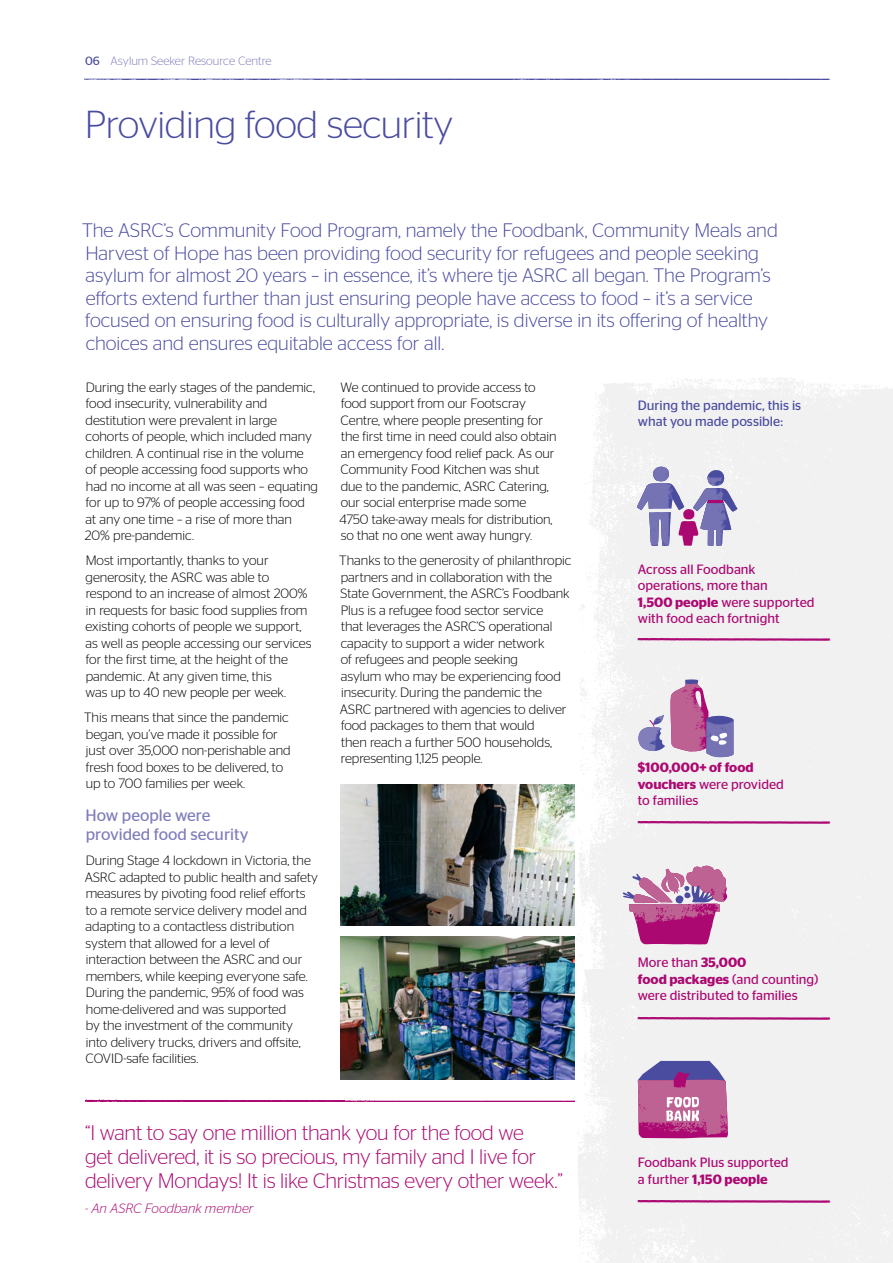
<style>
.page{position:relative;width:893px;height:1263px;background:#fff}
.page>*{position:absolute;margin:0;border:0;box-sizing:border-box;transform-origin:0 0}
._01___Header{font:300 39px "Stag Sans";letter-spacing:-.01em;color:#4a4ca0}
._03___Body_copy{font:300 21px/24px "Stag Sans";letter-spacing:-.01em;color:#ac0871}
._02___Lead_in{font:300 19.5px/22.5px "Stag Sans";color:#4a4ca0}
._02___Subheading{font:16.5px/19.5px "Stag Sans";color:#807dbb}
._03___Body_copy-2{font:300 13.5px/16.5px "Stag Sans";color:#000}
._03___Body_copy-3{font:13.5px/16.5px "Stag Sans";color:#ac0871}
._03___Body_copy-4{font:600 13.5px/16.5px "Stag Sans";color:#ac0871}
._03___Body_copy-5{font:13.5px/16.5px "Stag Sans";color:#4a4ca0}
._03___Body_copy-6{font:italic 300 13.5px "Stag Sans";color:#ac0871}
.t1{font:300 12px "Stag Sans";color:#807dbb}
.s1{font-weight:400;color:#4a4ca0}
.s2{font-weight:600}
.s3{font-weight:400}
</style>
<div class="page">
<img style="left:85px;top:78px;width:745px;height:2px">
<img style="left:574px;top:377px;width:319px;height:886px">
<img style="left:340px;top:784px;width:234px;height:142px">
<img style="left:340px;top:937px;width:234px;height:142px">
<img style="left:85px;top:1100px;width:195px;height:1px">
<img style="left:280px;top:1100px;width:65px;height:1px">
<img style="left:345px;top:1100px;width:229px;height:2px">
<svg style="left:678px;top:467px;width:59px;height:79px"></svg>
<img style="left:637px;top:467px;width:41px;height:79px">
<img style="left:638px;top:639px;width:192px;height:1px">
<svg style="left:623px;top:866px;width:104px;height:78px"></svg>
<img style="left:639px;top:866px;width:88px;height:36px">
<img style="left:638px;top:1017px;width:192px;height:2px">
<svg style="left:638px;top:1061px;width:90px;height:77px;background:#ad619c"></svg>
<img style="left:638px;top:1200px;width:192px;height:2px">
<img style="left:638px;top:821px;width:192px;height:2px">
<svg style="left:638px;top:679px;width:95px;height:78px"></svg>
<img style="left:637px;top:727px;width:25px;height:24px">
<p class="t1" style="left:85px;top:54px;width:188px"><span class="s1">06</span> Asylum Seeker Resource Centre</p>
<p class="_01___Header" style="left:85px;top:102px;width:370px">Providing food security</p>
<p class="_02___Lead_in" style="left:82px;top:219px;width:697px">The ASRC’s Community Food Program, namely the Foodbank, Community Meals and Harvest of Hope has been providing food security for refugees and people seeking asylum for almost 20 years – in essence, it’s where tje ASRC all began. The Program’s efforts extend further than just ensuring people have access to food – it’s a service focused on ensuring food is culturally appropriate, is diverse in its offering of healthy choices and ensures equitable access for all.</p>
<p class="_03___Body_copy-2" style="left:85px;top:379px;width:235px">During the early stages of the pandemic, food insecurity, vulnerability and destitution were prevalent in large cohorts of people, which included many children. A continual rise in the volume<br>of people accessing food supports who had no income at all was seen – equating for up to 97% of people accessing food at any one time – a rise of more than 20% pre-pandemic.</p>
<p class="_03___Body_copy-2" style="left:86px;top:552px;width:228px">Most importantly, thanks to your generosity, the ASRC was able to respond to an increase of almost 200% in requests for basic food supplies from existing cohorts of people we support, as well as people accessing our services for the first time, at the height of the pandemic. At any given time, this<br>was up to 40 new people per week.</p>
<p class="_03___Body_copy-2" style="left:84px;top:709px;width:208px">This means that since the pandemic began, you’ve made it possible for just over 35,000 non-perishable and fresh food boxes to be delivered, to up to 700 families per week.</p>
<p class="_02___Subheading" style="left:86px;top:805px;width:164px">How people were provided food security</p>
<p class="_03___Body_copy-2" style="left:85px;top:852px;width:235px">During Stage 4 lockdown in Victoria, the ASRC adapted to public health and safety measures by pivoting food relief efforts to a remote service delivery model and adapting to a contactless distribution system that allowed for a level of interaction between the ASRC and our members, while keeping everyone safe.<br>During the pandemic, 95% of food was home-delivered and was supported<br>by the investment of the community<br>into delivery trucks, drivers and offsite, COVID-safe facilities.</p>
<p class="_03___Body_copy-2" style="left:340px;top:379px;width:219px">We continued to provide access to food support from our Footscray Centre, where people presenting for the first time in need could also obtain an emergency food relief pack. As our Community Food Kitchen was shut due to the pandemic, ASRC Catering, our social enterprise made some 4750 take-away meals for distribution, so that no one went away hungry.</p>
<p class="_03___Body_copy-2" style="left:339px;top:552px;width:234px">Thanks to the generosity of philanthropic partners and in collaboration with the State Government, the ASRC’s Foodbank Plus is a refugee food sector service<br>that leverages the ASRC’S operational capacity to support a wider network<br>of refugees and people seeking<br>asylum who may be experiencing food insecurity. During the pandemic the ASRC partnered with agencies to deliver food packages to them that would<br>then reach a further 500 households, representing 1,125 people.</p>
<p class="_03___Body_copy-3" style="left:638px;top:561px;width:178px">Across all Foodbank operations, more than<br><span class="s2">1,500 people</span> were supported with food each fortnight</p>
<p class="_03___Body_copy-5" style="left:638px;top:397px;width:165px">During the pandemic, this is what you made possible:</p>
<p class="_03___Body_copy-4" style="left:638px;top:759px;width:148px">$100,000+ of food vouchers <span class="s3">were provided to families</span></p>
<p class="_03___Body_copy-3" style="left:638px;top:954px;width:182px">More than <span class="s2">35,000<br>food packages</span> (and counting) were distributed to families</p>
<p class="_03___Body_copy" style="left:85px;top:1120px;width:479px">“I want to say one million thank you for the food we<br>get delivered, it is so precious, my family and I live for delivery Mondays! It is like Christmas every other week.”</p>
<p class="_03___Body_copy-6" style="left:85px;top:1201px;width:170px">- An ASRC Foodbank member</p>
<p class="_03___Body_copy-3" style="left:638px;top:1154px;width:152px">Foodbank Plus supported a further <span class="s2">1,150 people</span></p>
</div>
